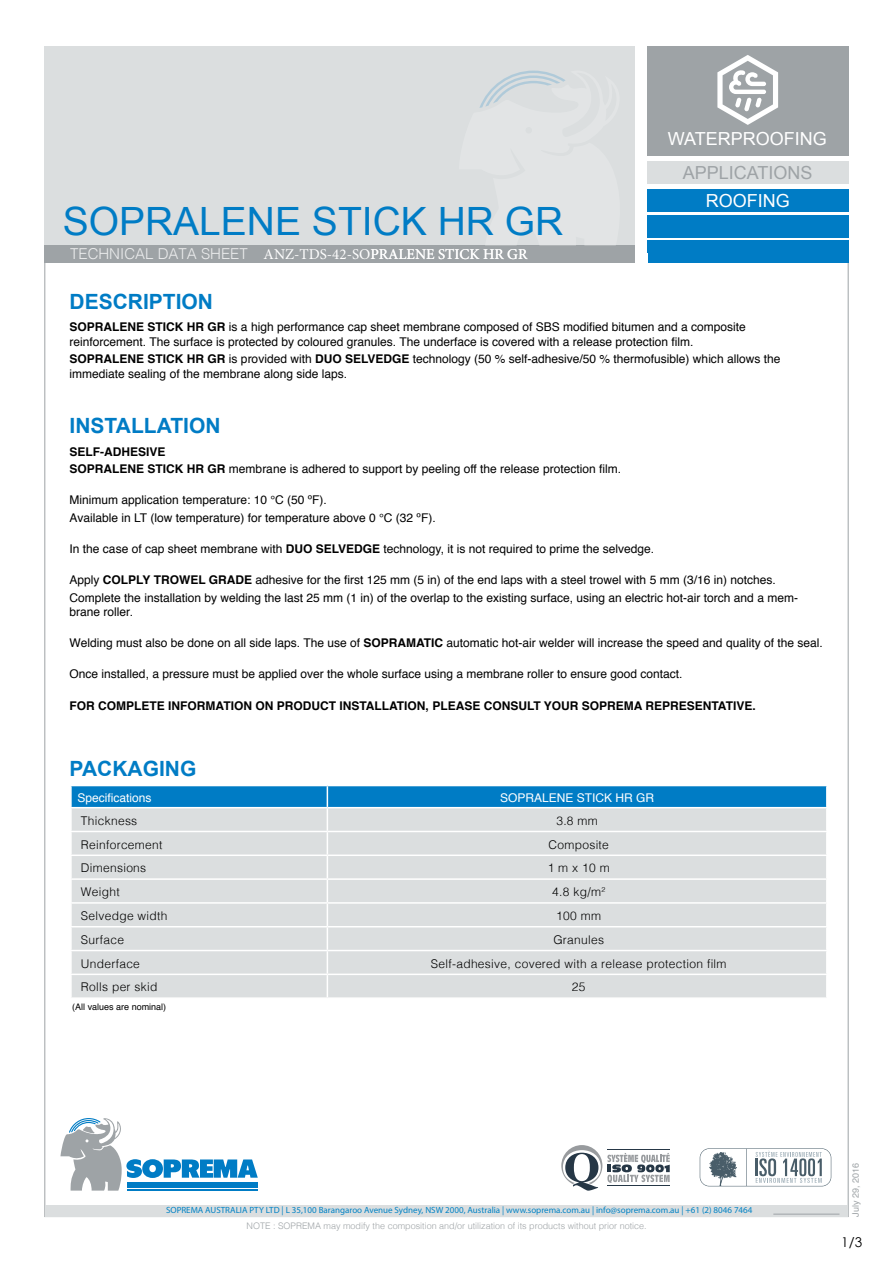
<style>
.page{position:relative;width:893px;height:1263px;background:#fff}
.page>*{position:absolute;margin:0;border:0;box-sizing:border-box;transform-origin:0 0}
.t1{font:39px "Arial";color:#007cc5}
.t2{font:700 21px "Arial";color:#007cc5}
.t3{font:18px "Arial";color:#fff}
.t4{font:18px "Arial";color:#9ea3a6}
.t5{font:15px "Minion Pro";color:#fff}
.t6{font:300 15px "Helvetica";color:#fff}
.t7{font:13.5px "Century Gothic";color:#000}
.t8{font:12px/17.4px "Helvetica";color:#000}
.t9{font:300 12px "Helvetica";letter-spacing:.025em;color:#000}
.t10{font:700 12px "Helvetica";color:#000}
.t11{font:12px "Helvetica";color:#fff}
.t12{font:9px "Myriad Pro";color:#0082c5}
.t13{font:300 9px "Helvetica";color:#9ea3a6}
.t14{font:9px "Helvetica";color:#000}
.t15{font:9px "Helvetica";color:#9ea3a6}
.s1{font-weight:700}
</style>
<div class="page">
<div style="left:45px;top:46px;width:590px;height:208px;background:#dbdedf"></div>
<div style="left:45px;top:245px;width:590px;height:18px;background:#9ea3a6"></div>
<div style="left:647px;top:46px;width:201px;height:110px;background:#9ea3a6"></div>
<div style="left:647px;top:162px;width:201px;height:22px;background:#dbdedf"></div>
<div style="left:647px;top:190px;width:201px;height:22px;background:#007cc5"></div>
<div style="left:647px;top:215px;width:201px;height:22px;background:#007cc5"></div>
<div style="left:647px;top:240px;width:201px;height:23px;background:#007cc5"></div>
<svg style="left:717px;top:55px;width:61px;height:70px"></svg>
<svg style="left:60px;top:1118px;width:198px;height:73px"></svg>
<svg style="left:700px;top:1148px;width:131px;height:38px"></svg>
<svg style="left:561px;top:1145px;width:109px;height:46px"></svg>
<hr style="left:607px;top:1149px;width:63px;height:1px;background:#263746">
<hr style="left:607px;top:1186px;width:63px;height:1px;background:#263746">
<svg style="left:479px;top:70px;width:86px;height:38px"></svg>
<div style="left:45px;top:1205px;width:803px;height:11px;background:#dbdedf"></div>
<hr style="left:773px;top:1214px;width:66px;height:1px;background:#9ea3a6">
<svg style="left:71px;top:785px;width:756px;height:212px;background:#c8d6de"></svg>
<hr style="left:826px;top:975px;width:2px;height:22px;background:#fff">
<h3 class="t3" style="left:668px;top:127px;width:161px">WATERPROOFING</h3>
<h1 class="t1" style="left:63px;top:196px;width:502px">SOPRALENE STICK HR GR</h1>
<p class="t6" style="left:70px;top:241px;width:179px">TECHNICAL DATA SHEET</p>
<h2 class="t2" style="left:70px;top:288px;width:145px">DESCRIPTION</h2>
<p class="t5" style="left:264px;top:245px;width:265px">ANZ-TDS-42-SOPRALENE STICK HR GR</p>
<h3 class="t4" style="left:683px;top:161px;width:131px">APPLICATIONS</h3>
<h3 class="t3" style="left:706px;top:189px;width:86px">ROOFING</h3>
<p class="t8" style="left:70px;top:320px;width:678px;line-height:14.4px"><span class="s1">SOPRALENE STICK HR GR</span> is a high performance cap sheet membrane composed of SBS modified bitumen and a composite reinforcement. The surface is protected by coloured granules. The underface is covered with a release protection film.</p>
<p class="t8" style="left:70px;top:352px;width:712px;line-height:14.4px"><span class="s1">SOPRALENE STICK HR GR</span> is provided with <span class="s1">DUO SELVEDGE</span> technology (50 % self-adhesive/50 % thermofusible) which allows the immediate sealing of the membrane along side laps.</p>
<h2 class="t2" style="left:70px;top:412px;width:152px">INSTALLATION</h2>
<p class="t8" style="left:70px;top:443px;width:553px"><span class="s1">SELF-ADHESIVE<br>SOPRALENE STICK HR GR</span> membrane is adhered to support by peeling off the release protection film.</p>
<p class="t8" style="left:70px;top:492px;width:368px">Minimum application temperature: 10 °C (50 ºF).<br>Available in LT (low temperature) for temperature above 0 °C (32 ºF).</p>
<p class="t8" style="left:70px;top:540px;width:586px">In the case of cap sheet membrane with <span class="s1">DUO SELVEDGE</span> technology, it is not required to prime the selvedge.</p>
<p class="t8" style="left:70px;top:572px;width:730px">Apply <span class="s1">COLPLY TROWEL GRADE</span> adhesive for the first 125 mm (5 in) of the end laps with a steel trowel with 5 mm (3/16 in) notches.<br>Complete the installation by welding the last 25 mm (1 in) of the overlap to the existing surface, using an electric hot-air torch and a mem-</p>
<p class="t8" style="left:70px;top:603px;width:65px">brane roller.</p>
<p class="t8" style="left:70px;top:635px;width:755px">Welding must also be done on all side laps. The use of <span class="s1">SOPRAMATIC</span> automatic hot-air welder will increase the speed and quality of the seal.</p>
<p class="t8" style="left:70px;top:666px;width:614px">Once installed, a pressure must be applied over the whole surface using a membrane roller to ensure good contact.</p>
<p class="t10" style="left:70px;top:696px;width:688px">FOR COMPLETE INFORMATION ON PRODUCT INSTALLATION, PLEASE CONSULT YOUR SOPREMA REPRESENTATIVE.</p>
<h2 class="t2" style="left:70px;top:755px;width:128px">PACKAGING</h2>
<p class="t11" style="left:78px;top:788px;width:76px">Specifications</p>
<p class="t11" style="left:500px;top:788px;width:156px">SOPRALENE STICK HR GR</p>
<p class="t9" style="left:81px;top:810px;width:58px">Thickness</p>
<p class="t9" style="left:556px;top:810px;width:43px">3.8 mm</p>
<p class="t9" style="left:81px;top:834px;width:83px">Reinforcement</p>
<p class="t9" style="left:548px;top:834px;width:62px">Composite</p>
<p class="t9" style="left:81px;top:858px;width:67px">Dimensions</p>
<p class="t9" style="left:548px;top:858px;width:64px">1 m x 10 m</p>
<p class="t9" style="left:81px;top:882px;width:40px">Weight</p>
<p class="t9" style="left:552px;top:882px;width:54px">4.8 kg/m<sup>2</sup></p>
<p class="t9" style="left:81px;top:905px;width:88px">Selvedge width</p>
<p class="t9" style="left:556px;top:905px;width:46px">100 mm</p>
<p class="t9" style="left:81px;top:929px;width:45px">Surface</p>
<p class="t9" style="left:553px;top:929px;width:52px">Granules</p>
<p class="t9" style="left:81px;top:953px;width:61px">Underface</p>
<p class="t9" style="left:431px;top:953px;width:297px">Self-adhesive, covered with a release protection film</p>
<p class="t9" style="left:81px;top:977px;width:78px">Rolls per skid</p>
<p class="t9" style="left:572px;top:977px;width:15px">25</p>
<p class="t14" style="left:72px;top:1000px;width:96px">(All values are nominal)</p>
<p class="t12" style="left:166px;top:1207px;width:588px">SOPREMA AUSTRALIA PTY LTD | L 35,100 Barangaroo Avenue Sydney, NSW 2000, Australia | www.soprema.com.au | info@soprema.com.au | +61 (2) 8046 7464</p>
<p class="t13" style="left:247px;top:1218px;width:402px">NOTE : SOPREMA may modify the composition and/or utilization of its products without prior notice.</p>
<p class="t15" style="left:849px;top:1217px;width:55px;rotate:-90deg">July 29, 2016</p>
<p class="t7" style="left:841px;top:1232px;width:22px">1/3</p>
</div>
